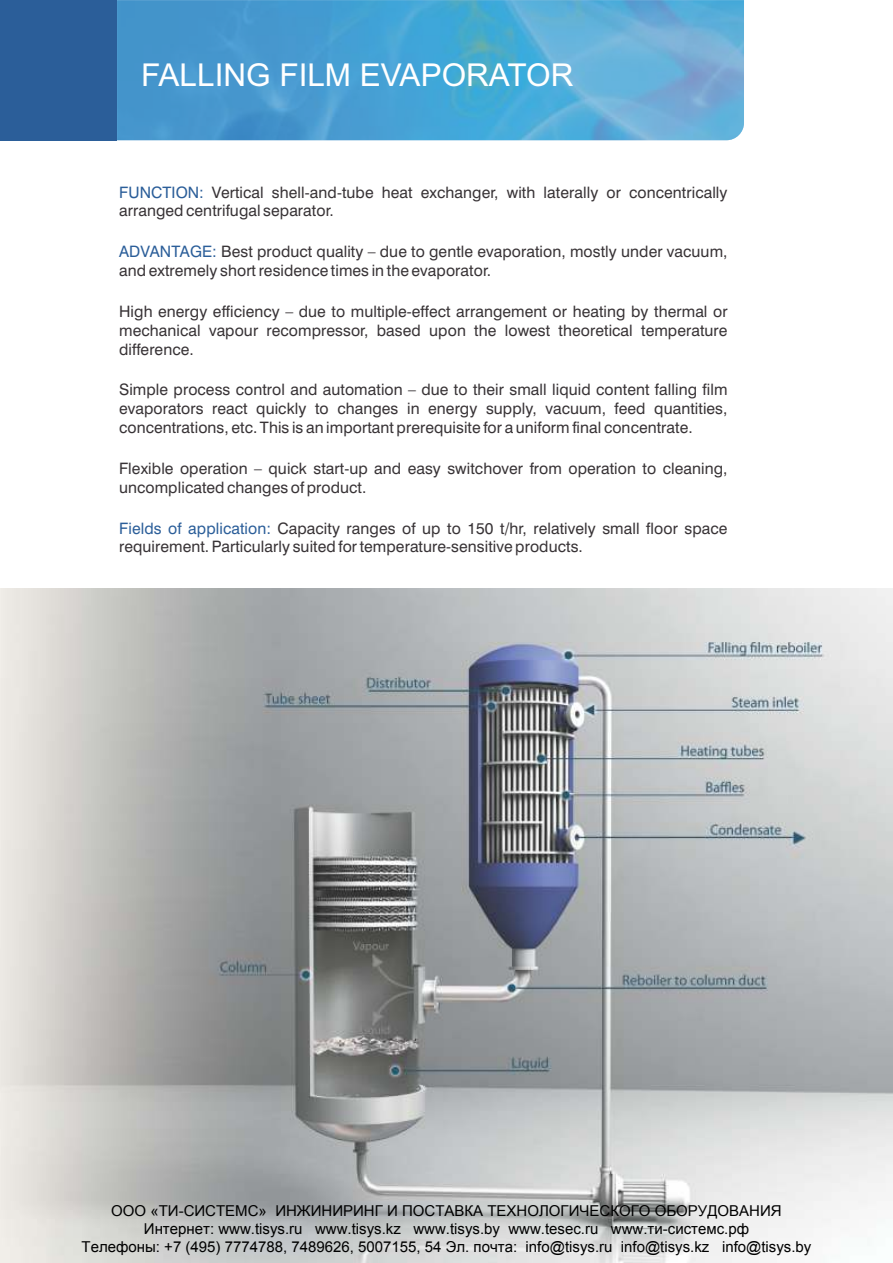
<style>
.page{position:relative;width:893px;height:1263px;background:#fff}
.page>*{position:absolute;margin:0;border:0;box-sizing:border-box;transform-origin:0 0}
.t1{font:31.5px "Arial";color:#fff}
.t2{font:15.75px/18.9px "Swiss 721 BT";letter-spacing:.005em;color:#383336}
.t3{font:15.75px "Swiss 721 BT";letter-spacing:.005em;color:#2b5e99}
.t4{font:15px/18px "Arial";color:#000;text-align:center}
.s1{color:#2b5e99}
</style>
<div class="page">
<div style="left:0;top:0;width:117px;height:140px;background:#2b5e99"></div>
<img style="left:117px;top:0;width:627px;height:140px">
<img style="left:0;top:588px;width:893px;height:675px">
<h1 class="t1" style="left:141px;top:63px;width:434px">FALLING FILM EVAPORATOR</h1>
<p class="t3" style="left:119px;top:186px;width:86px">FUNCTION:</p>
<p class="t2" style="left:119px;top:184px;width:610px;text-indent:93px">Vertical shell-and-tube heat exchanger, with laterally or concentrically arranged centrifugal separator.</p>
<p class="t2" style="left:119px;top:244px;width:610px"><span class="s1">ADVANTAGE:</span> Best product quality – due to gentle evaporation, mostly under vacuum,</p>
<p class="t2" style="left:119px;top:262px;width:374px">and extremely short residence times in the evaporator.</p>
<p class="t2" style="left:119px;top:303px;width:610px;text-align:justify">High energy efficiency – due to multiple-effect arrangement or heating by thermal or mechanical vapour recompressor, based upon the lowest theoretical temperature difference.</p>
<p class="t2" style="left:119px;top:382px;width:610px;text-align:justify">Simple process control and automation – due to their small liquid content falling film evaporators react quickly to changes in energy supply, vacuum, feed quantities, concentrations, etc. This is an important prerequisite for a uniform final concentrate.</p>
<p class="t2" style="left:119px;top:460px;width:610px">Flexible operation – quick start-up and easy switchover from operation to cleaning, uncomplicated changes of product.</p>
<p class="t2" style="left:119px;top:520px;width:610px"><span class="s1">Fields of application:</span> Capacity ranges of up to 150 t/hr, relatively small floor space</p>
<p class="t2" style="left:119px;top:539px;width:465px">requirement. Particularly suited for temperature-sensitive products.</p>
<p class="t4" style="left:82px;top:1202px;width:731px">ООО «ТИ-СИСТЕМС» ИНЖИНИРИНГ И ПОСТАВКА ТЕХНОЛОГИЧЕСКОГО ОБОРУДОВАНИЯ<br>Интернет: www.tisys.ru www.tisys.kz www.tisys.by www.tesec.ru www.ти-системс.рф<br>Телефоны: +7 (495) 7774788, 7489626, 5007155, 54 Эл. почта: info@tisys.ru info@tisys.kz info@tisys.by</p>
</div>
